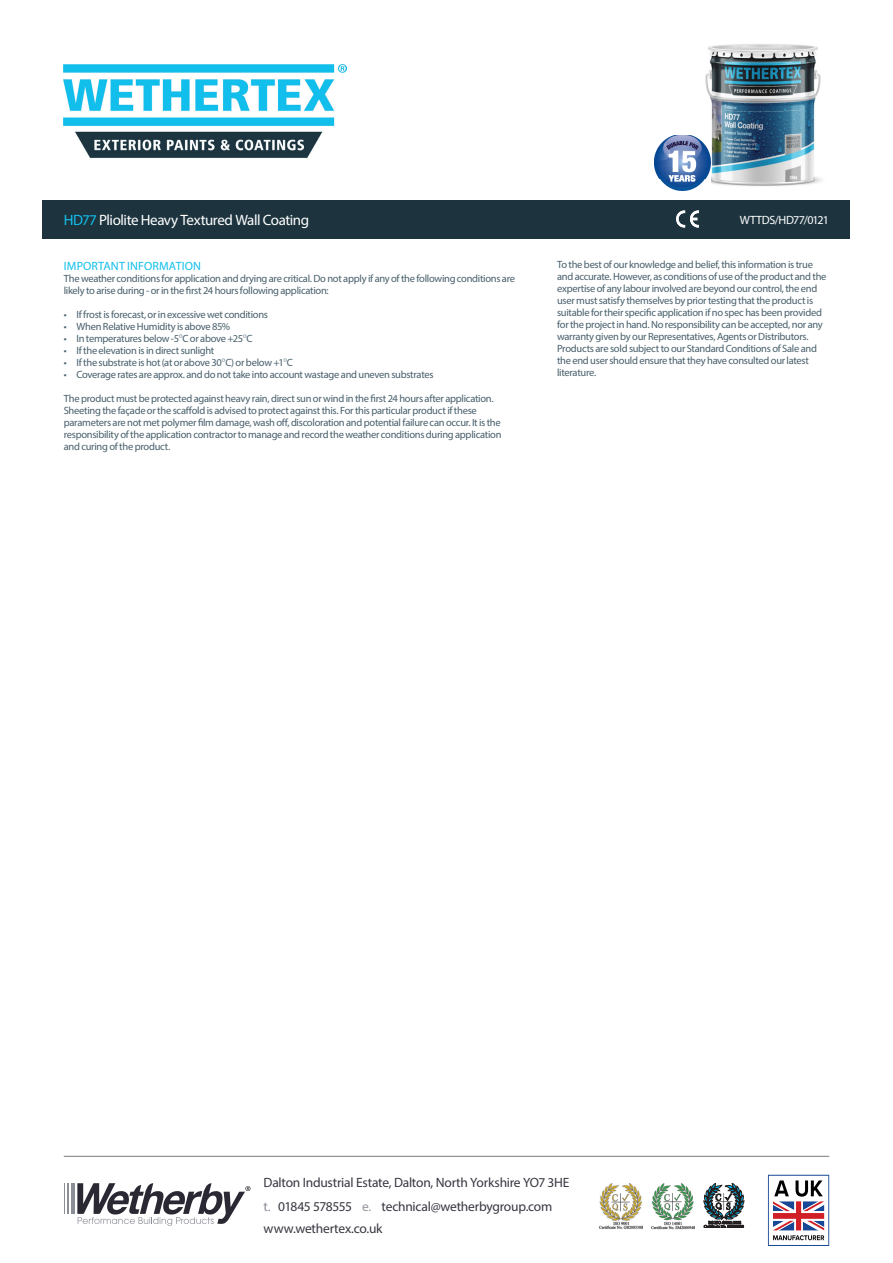
<style>
.page{position:relative;width:893px;height:1263px;background:#fff}
.page>*{position:absolute;margin:0;border:0;box-sizing:border-box;transform-origin:0 0}
.t1{font:15px "Myriad Pro";letter-spacing:-.03em;color:#fff}
.t2{font:13.5px "Myriad Pro";letter-spacing:-.02em;color:#383640}
.t3{font:12px "Myriad Pro";letter-spacing:.01em;color:#12bfeb}
.t4{font:12px "Myriad Pro";letter-spacing:-.04em;color:#fff}
.t5{font:10.5px/12px "Myriad Pro";letter-spacing:-.03em;color:#475e6a}
.t6{font:4.05px "Times New Roman";color:#231f20}
.t7{font:3.75px "Times New Roman";color:#231f20}
.s1{color:#12bfeb}
.s2{font-family:"Helvetica Neue";font-weight:300}
.s3{color:#8b8e97}
.s4{color:#95979f}
</style>
<div class="page">
<div style="left:43px;top:200px;width:807px;height:38px;background:#1d343f"></div>
<hr style="left:64px;top:1156px;width:765px;height:1px;background:#7c777e">
<hr style="left:64px;top:1183px;width:1px;height:31px;background:#8b8e97">
<hr style="left:67px;top:1183px;width:2px;height:31px;background:#8b8e97">
<hr style="left:71px;top:1183px;width:4px;height:31px;background:#8b8e97">
<svg style="left:77px;top:1183px;width:173px;height:43px"></svg>
<img style="left:600px;top:1183px;width:42px;height:46px">
<img style="left:651px;top:1183px;width:43px;height:47px">
<svg style="left:704px;top:1183px;width:40px;height:36px"></svg>
<img style="left:64px;top:64px;width:283px;height:94px">
<svg style="left:768px;top:1175px;width:61px;height:71px"></svg>
<svg style="left:676px;top:210px;width:23px;height:18px"></svg>
<img style="left:685px;top:44px;width:137px;height:147px">
<img style="left:655px;top:135px;width:55px;height:55px">
<p class="t1" style="left:64px;top:210px;width:247px"><span class="s1">HD77</span> Pliolite Heavy Textured Wall Coating</p>
<p class="t3" style="left:64px;top:258px;width:139px">IMPORTANT INFORMATION</p>
<p class="t5" style="left:64px;top:272px;width:453px">The weather conditions for application and drying are critical. Do not apply if any of the following conditions are likely to arise during - or in the first 24 hours following application:</p>
<p class="t5" style="left:64px;top:308px;width:206px">• If frost is forecast, or in excessive wet conditions</p>
<p class="t5" style="left:64px;top:320px;width:168px">• When Relative Humidity is above 85%</p>
<p class="t5" style="left:64px;top:332px;width:190px">• In temperatures below -5<span class="s2">°</span>C or above +25<span class="s2">°</span>C</p>
<p class="t5" style="left:64px;top:344px;width:152px">• If the elevation is in direct sunlight</p>
<p class="t5" style="left:64px;top:356px;width:231px">• If the substrate is hot (at or above 30<span class="s2">°</span>C) or below +1<span class="s2">°</span>C</p>
<p class="t5" style="left:64px;top:368px;width:371px">• Coverage rates are approx. and do not take into account wastage and uneven substrates</p>
<p class="t5" style="left:64px;top:392px;width:439px">The product must be protected against heavy rain, direct sun or wind in the first 24 hours after application.<br>Sheeting the façade or the scaffold is advised to protect against this. For this particular product if these parameters are not met polymer film damage, wash off, discoloration and potential failure can occur. It is the responsibility of the application contractor to manage and record the weather conditions during application and curing of the product.</p>
<p class="t4" style="left:740px;top:212px;width:90px">WTTDS/HD77/0121</p>
<p class="t5" style="left:557px;top:258px;width:271px">To the best of our knowledge and belief, this information is true and accurate. However, as conditions of use of the product and the expertise of any labour involved are beyond our control, the end user must satisfy themselves by prior testing that the product is suitable for their specific application if no spec has been provided for the project in hand. No responsibility can be accepted, nor any warranty given by our Representatives, Agents or Distributors.<br>Products are sold subject to our Standard Conditions of Sale and the end user should ensure that they have consulted our latest literature.</p>
<p class="t2" style="left:264px;top:1174px;width:307px">Dalton Industrial Estate, Dalton, North Yorkshire YO7 3HE</p>
<p class="t2" style="left:264px;top:1198px;width:290px"><span class="s3">t.</span> 01845 578555 <span class="s4">e.</span> technical@wetherbygroup.com</p>
<p class="t2" style="left:264px;top:1220px;width:120px">www.wethertex.co.uk</p>
<p class="t7" style="left:704px;top:1224px;width:41px">Certificate No. HS230650</p>
<p class="t6" style="left:708px;top:1220px;width:34px">BS ISO 45001:2018</p>
</div>
